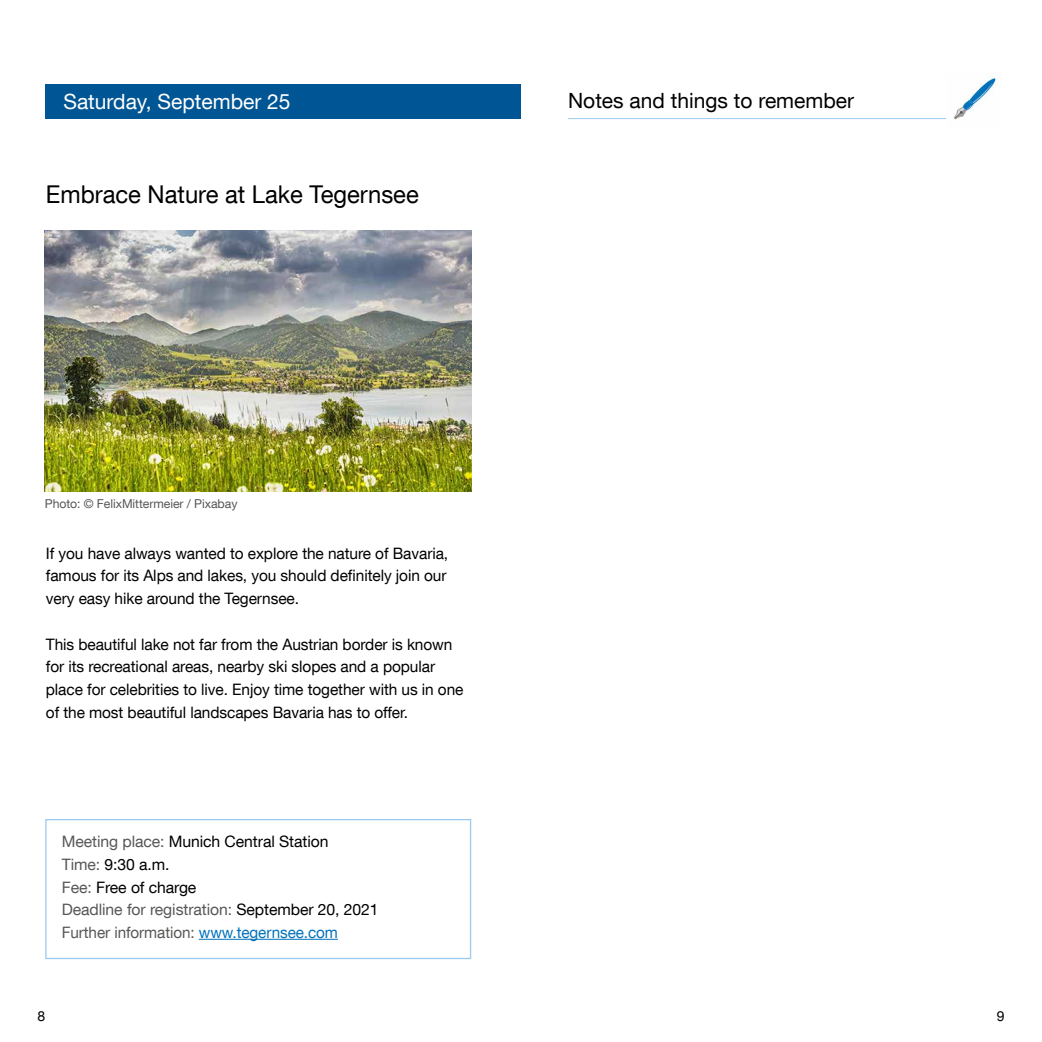
<style>
.page{position:relative;width:1042px;height:1042px;background:#fff}
.page>*{position:absolute;margin:0;border:0;box-sizing:border-box;transform-origin:0 0}
.t1{font:24.5px "TUM Neue Helvetica";color:#000}
.t2{font:21px "TUM Neue Helvetica";color:#000}
.t3{font:21px "TUM Neue Helvetica";color:#fff}
.t4{font:15.75px/22.8px "TUM Neue Helvetica";letter-spacing:-.005em;color:#000;text-align:justify}
.t5{font:15.75px/22.8px "TUM Neue Helvetica";letter-spacing:-.005em;color:#575756}
.t6{font:14px "TUM Neue Helvetica";color:#000}
.t7{font:12.25px "TUM Neue Helvetica";letter-spacing:-.005em;color:#575756}
.s1{color:#000}
.s2{color:#0072bb}
</style>
<div class="page">
<div style="left:45px;top:84px;width:476px;height:35px;background:#005694"></div>
<div style="left:45px;top:819px;width:426px;height:140px;border:1px solid #9dcbee"></div>
<hr style="left:199px;top:939px;width:139px;height:1px;background:#0072bb">
<hr style="left:568px;top:118px;width:382px;height:1px;background:#9dcbee">
<img style="left:946px;top:74px;width:53px;height:46px">
<img style="left:44px;top:230px;width:427px;height:262px">
<h2 class="t3" style="left:63px;top:88px;width:229px">Saturday, September 25</h2>
<h1 class="t1" style="left:46px;top:179px;width:374px">Embrace Nature at Lake Tegernsee</h1>
<h2 class="t2" style="left:568px;top:88px;width:287px">Notes and things to remember</h2>
<p class="t7" style="left:45px;top:496px;width:194px">Photo: © FelixMittermeier / Pixabay</p>
<p class="t4" style="left:46px;top:541px;width:404px">If you have always wanted to explore the nature of Bavaria, famous for its Alps and lakes, you should definitely join our very easy hike around the Tegernsee.</p>
<p class="t4" style="left:46px;top:632px;width:419px;text-align:left">This beautiful lake not far from the Austrian border is known for its recreational areas, nearby ski slopes and a popular place for celebrities to live. Enjoy time together with us in one of the most beautiful landscapes Bavaria has to offer.</p>
<p class="t5" style="left:62px;top:830px;width:318px">Meeting place: <span class="s1">Munich Central Station<br></span>Time: <span class="s1">9:30 a.m.<br></span>Fee: <span class="s1">Free of charge<br></span>Deadline for registration: <span class="s1">September 20, 2021<br></span>Further information: <span class="s2">www.tegernsee.com</span></p>
<p class="t6" style="left:37px;top:1007px;width:9px">8</p>
<p class="t6" style="left:997px;top:1007px;width:9px">9</p>
</div>
